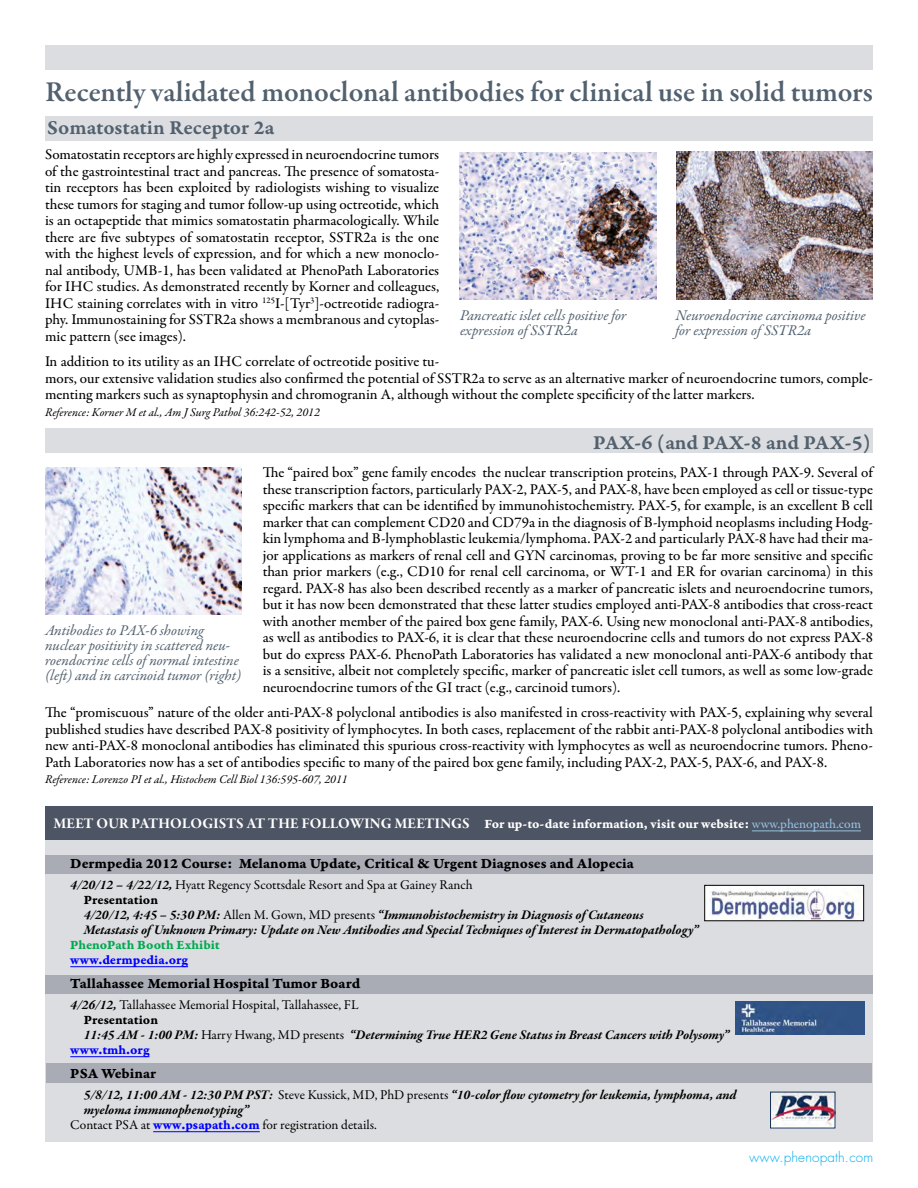
<style>
.page{position:relative;width:918px;height:1188px;background:#fff}
.page>*{position:absolute;margin:0;border:0;box-sizing:border-box;transform-origin:0 0}
.t1{font:600 29.25px "Garamond Premr Pro";color:#52616f}
.t2{font:21px "Garamond Premr Pro Smbd Capt";letter-spacing:-.005em;color:#52616f}
.t3{font:500 15px/16.5px "Garamond Premr Pro";color:#000;text-align:justify}
.t4{font:italic 15px/15px "Garamond Premr Pro";letter-spacing:-.005em;color:#52616f}
.t5{font:15px "Garamond Premr Pro Bd Capt";color:#000}
.t6{font:15px "Garamond Premr Pro Bd Subh";letter-spacing:.01em;color:#fff}
.t7{font:italic 700 13.5px/15px "Garamond Premr Pro";letter-spacing:-.005em;color:#000}
.t8{font:13.5px "Garamond Premr Pro";color:#000}
.t9{font:13.5px "Garamond Premr Pro Bd Capt";color:#00f}
.t10{font:13.5px "Garamond Premr Pro Bd Capt";color:#000}
.t11{font:13.5px "Garamond Premr Pro Bd Capt";letter-spacing:-.005em;color:#00a94f}
.t12{font:300 13.5px "Futura Std";letter-spacing:.015em;color:#00aeef}
.t13{font:italic 12px "Garamond Premr Pro";letter-spacing:-.005em;color:#000}
.s1{font-family:"Garamond Premr Pro Bd Capt";font-size:13.5px}
.s2{font-family:"Garamond Premr Pro";font-weight:500;font-size:13.5px;color:#97c1e2}
.s3{font-weight:700;font-style:italic}
.s4{font-weight:400;font-style:normal}
.s5{font-family:"Garamond Premr Pro Bd Capt";color:#00f}
</style>
<div class="page">
<div style="left:45px;top:116px;width:828px;height:24px;background:#dcdde0"></div>
<div style="left:45px;top:45px;width:828px;height:24px;background:#dcdde0"></div>
<div style="left:45px;top:429px;width:828px;height:24px;background:#dcdde0"></div>
<div style="left:45px;top:811px;width:828px;height:331px;background:#dcdde0"></div>
<div style="left:45px;top:807px;width:828px;height:33px;background:#4d5463"></div>
<hr style="left:752px;top:831px;width:109px;height:1px;background:#97c1e2">
<div style="left:45px;top:855px;width:828px;height:18px;background:#a9abb5"></div>
<div style="left:45px;top:975px;width:828px;height:18px;background:#a9abb5"></div>
<div style="left:46px;top:1063px;width:826px;height:19px;background:#a9abb5"></div>
<img style="left:772px;top:1094px;width:61px;height:32px">
<img style="left:736px;top:1002px;width:129px;height:33px">
<img style="left:459px;top:152px;width:197px;height:148px">
<img style="left:676px;top:152px;width:197px;height:148px">
<img style="left:45px;top:467px;width:197px;height:148px">
<hr style="left:70px;top:966px;width:118px;height:1px;background:#00f">
<hr style="left:70px;top:1056px;width:80px;height:1px;background:#00f">
<hr style="left:153px;top:1131px;width:107px;height:1px;background:#00f">
<img style="left:706px;top:887px;width:156px;height:32px">
<div style="left:704px;top:885px;width:160px;height:36px;border:1px solid #000"></div>
<h1 class="t1" style="left:45px;top:74px;width:830px">Recently validated monoclonal antibodies for clinical use in solid tumors</h1>
<h2 class="t2" style="left:47px;top:115px;width:229px">Somatostatin Receptor 2a</h2>
<p class="t3" style="left:45px;top:147px;width:396px">Somatostatin receptors are highly expressed in neuroendocrine tumors of the gastrointestinal tract and pancreas. The presence of somatosta&shy;tin receptors has been exploited by radiologists wishing to visualize these tumors for staging and tumor follow-up using octreotide, which is an octapeptide that mimics somatostatin pharmacologically. While there are five subtypes of somatostatin receptor, SSTR2a is the one with the highest levels of expression, and for which a new monoclo&shy;nal antibody, UMB-1, has been validated at PhenoPath Laboratories for IHC studies. As demonstrated recently by Korner and colleagues, IHC staining correlates with in vitro <sup>125</sup>I-[Tyr<sup>3</sup>]-octreotide radiogra&shy;phy. Immunostaining for SSTR2a shows a membranous and cytoplas&shy;mic pattern (see images).</p>
<p class="t3" style="left:45px;top:354px;width:829px;text-align:left">In addition to its utility as an IHC correlate of octreotide positive tu-<br>mors, our extensive validation studies also confirmed the potential of SSTR2a to serve as an alternative marker of neuroendocrine tumors, comple&shy;menting markers such as synaptophysin and chromogranin A, although without the complete specificity of the latter markers.</p>
<p class="t13" style="left:45px;top:404px;width:276px">Reference: Korner M et al., Am J Surg Pathol 36:242-52, 2012</p>
<h2 class="t2" style="left:593px;top:430px;width:279px">PAX-6 (and PAX-8 and PAX-5)</h2>
<p class="t3" style="left:263px;top:465px;width:612px">The “paired box” gene family encodes the nuclear transcription proteins, PAX-1 through PAX-9. Several of these transcription factors, particularly PAX-2, PAX-5, and PAX-8, have been employed as cell or tissue-type specific markers that can be identified by immunohistochemistry. PAX-5, for example, is an excellent B cell marker that can complement CD20 and CD79a in the diagnosis of B-lymphoid neoplasms including Hodg&shy;kin lymphoma and B-lymphoblastic leukemia/lymphoma. PAX-2 and particularly PAX-8 have had their ma&shy;jor applications as markers of renal cell and GYN carcinomas, proving to be far more sensitive and specific than prior markers (e.g., CD10 for renal cell carcinoma, or WT-1 and ER for ovarian carcinoma) in this regard. PAX-8 has also been described recently as a marker of pancreatic islets and neuroendocrine tumors, but it has now been demonstrated that these latter studies employed anti-PAX-8 antibodies that cross-react with another member of the paired box gene family, PAX-6. Using new monoclonal anti-PAX-8 antibodies, as well as antibodies to PAX-6, it is clear that these neuroendocrine cells and tumors do not express PAX-8 but do express PAX-6. PhenoPath Laboratories has validated a new monoclonal anti-PAX-6 antibody that is a sensitive, albeit not completely specific, marker of pancreatic islet cell tumors, as well as some low-grade neuroendocrine tumors of the GI tract (e.g., carcinoid tumors).</p>
<p class="t3" style="left:45px;top:705px;width:830px">The “promiscuous” nature of the older anti-PAX-8 polyclonal antibodies is also manifested in cross-reactivity with PAX-5, explaining why several published studies have described PAX-8 positivity of lymphocytes. In both cases, replacement of the rabbit anti-PAX-8 polyclonal antibodies with new anti-PAX-8 monoclonal antibodies has eliminated this spurious cross-reactivity with lymphocytes as well as neuroendocrine tumors. Pheno-Path Laboratories now has a set of antibodies specific to many of the paired box gene family, including PAX-2, PAX-5, PAX-6, and PAX-8.</p>
<p class="t13" style="left:45px;top:772px;width:304px">Reference: Lorenzo PI et al., Histochem Cell Biol 136:595-607, 2011</p>
<p class="t4" style="left:460px;top:309px;width:168px">Pancreatic islet cells positive for expression of SSTR2a</p>
<p class="t4" style="left:676px;top:309px;width:191px">Neuroendocrine carcinoma positive for expression of SSTR2a</p>
<p class="t4" style="left:45px;top:624px;width:198px">Antibodies to PAX-6 showing nuclear positivity in scattered neu&shy;roendocrine cells of normal intestine (left) and in carcinoid tumor (right)</p>
<p class="t6" style="left:54px;top:815px;width:809px">MEET OUR PATHOLOGISTS AT THE FOLLOWING MEETINGS <span class="s1">For up-to-date information, visit our website:</span> <span class="s2">www.phenopath.com</span></p>
<p class="t5" style="left:70px;top:854px;width:565px">Dermpedia 2012 Course: Melanoma Update, Critical &amp; Urgent Diagnoses and Alopecia</p>
<p class="t8" style="left:70px;top:876px;width:404px"><span class="s3">4/20/12 – 4/22/12,</span> Hyatt Regency Scottsdale Resort and Spa at Gainey Ranch</p>
<p class="t10" style="left:84px;top:892px;width:76px">Presentation</p>
<p class="t7" style="left:84px;top:908px;width:617px">4/20/12, 4:45 – 5:30 PM: <span class="s4">Allen M. Gown, MD presents</span> “Immunohistochemistry in Diagnosis of Cutaneous<br>Metastasis of Unknown Primary: Update on New Antibodies and Special Techniques of Interest in Dermatopathology”</p>
<p class="t11" style="left:70px;top:937px;width:151px">PhenoPath Booth Exhibit</p>
<p class="t9" style="left:70px;top:952px;width:119px">www.dermpedia.org</p>
<p class="t5" style="left:70px;top:974px;width:291px">Tallahassee Memorial Hospital Tumor Board</p>
<p class="t8" style="left:70px;top:996px;width:290px"><span class="s3">4/26/12,</span> Tallahassee Memorial Hospital, Tallahassee, FL</p>
<p class="t10" style="left:84px;top:1012px;width:76px">Presentation</p>
<p class="t7" style="left:84px;top:1028px;width:647px">11:45 AM - 1:00 PM: <span class="s4">Harry Hwang, MD presents</span> “Determining True HER2 Gene Status in Breast Cancers with Polysomy”</p>
<p class="t9" style="left:70px;top:1042px;width:81px">www.tmh.org</p>
<p class="t5" style="left:70px;top:1064px;width:88px">PSA Webinar</p>
<p class="t7" style="left:84px;top:1088px;width:654px">5/8/12, 11:00 AM - 12:30 PM PST: <span class="s4">Steve Kussick, MD, PhD presents</span> “10-color flow cytometry for leukemia, lymphoma, and</p>
<p class="t7" style="left:84px;top:1103px;width:167px">myeloma immunophenotyping”</p>
<p class="t8" style="left:70px;top:1116px;width:308px">Contact PSA at <span class="s5">www.psapath.com</span> for registration details.</p>
<p class="t12" style="left:749px;top:1149px;width:126px">www.phenopath.com</p>
</div>
